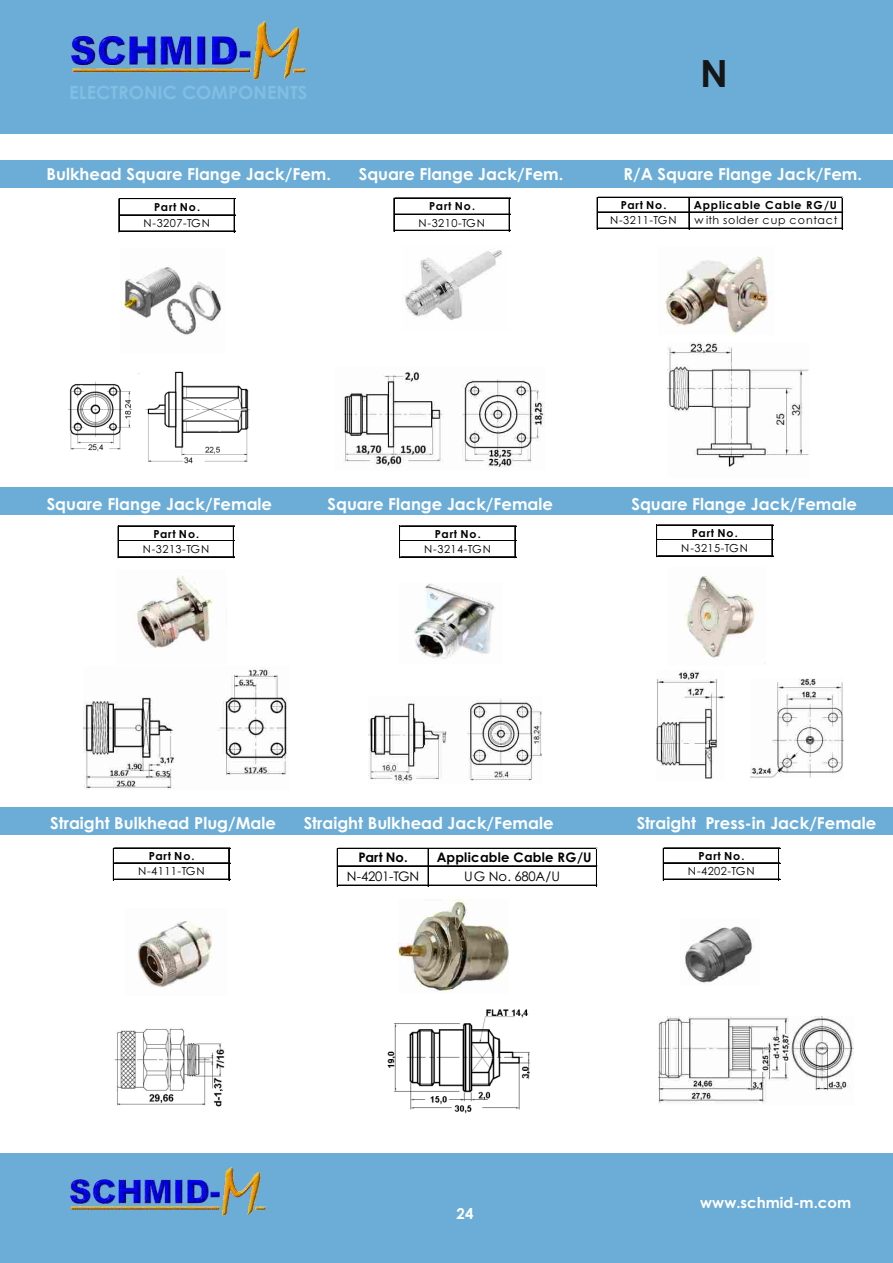
<style>
.page{position:relative;width:893px;height:1263px;background:#fff}
.page>*{position:absolute;margin:0;border:0;box-sizing:border-box;transform-origin:0 0}
.t1{font:700 37.5px "Century Gothic";color:#151616}
.t2{font:700 16.5px "Century Gothic";color:#fff}
.t3{font:700 15px "Century Gothic";color:#fff}
.t4{font:700 13.2px "Century Gothic";letter-spacing:.01em;color:#000}
.t5{font:13.2px "Century Gothic";letter-spacing:-.02em;color:#000}
.t6{font:11.1px "Century Gothic";letter-spacing:.045em;color:#000}
.t7{font:700 11.1px "Century Gothic";letter-spacing:.075em;color:#000}
.t8{font:10.95px "Century Gothic";letter-spacing:.045em;color:#000}
.t9{font:700 10.95px "Century Gothic";letter-spacing:.07em;color:#000}
</style>
<div class="page">
<div style="left:0;top:160px;width:893px;height:28px;background:#6cadd8"></div>
<div style="left:0;top:0;width:893px;height:133px;background:#6cadd8"></div>
<div style="left:0;top:487px;width:893px;height:28px;background:#6cadd8"></div>
<div style="left:0;top:807px;width:893px;height:28px;background:#6cadd8"></div>
<div style="left:0;top:1153px;width:893px;height:110px;background:#6cadd8"></div>
<img style="left:71px;top:1167px;width:194px;height:49px">
<img style="left:121px;top:267px;width:101px;height:68px">
<hr style="left:119px;top:199px;width:1px;height:33px;background:#000">
<hr style="left:234px;top:199px;width:1px;height:33px;background:#000">
<hr style="left:120px;top:198px;width:116px;height:1px;background:#000">
<hr style="left:120px;top:199px;width:116px;height:1px;background:#000">
<hr style="left:120px;top:214px;width:116px;height:1px;background:#000">
<hr style="left:120px;top:215px;width:116px;height:1px;background:#000">
<hr style="left:120px;top:231px;width:116px;height:1px;background:#000">
<hr style="left:394px;top:198px;width:1px;height:34px;background:#000">
<hr style="left:509px;top:199px;width:1px;height:33px;background:#000">
<hr style="left:395px;top:198px;width:116px;height:1px;background:#000">
<hr style="left:395px;top:214px;width:116px;height:1px;background:#000">
<hr style="left:395px;top:230px;width:116px;height:1px;background:#000">
<img style="left:665px;top:256px;width:107px;height:78px">
<hr style="left:598px;top:197px;width:245px;height:1px;background:#000">
<hr style="left:598px;top:212px;width:245px;height:1px;background:#000">
<hr style="left:598px;top:228px;width:245px;height:1px;background:#000">
<hr style="left:597px;top:197px;width:1px;height:32px;background:#000">
<hr style="left:689px;top:198px;width:1px;height:31px;background:#000">
<hr style="left:842px;top:198px;width:1px;height:31px;background:#000">
<img style="left:134px;top:576px;width:79px;height:72px">
<hr style="left:118px;top:526px;width:1px;height:32px;background:#000">
<hr style="left:233px;top:526px;width:1px;height:32px;background:#000">
<hr style="left:119px;top:525px;width:116px;height:1px;background:#000">
<hr style="left:119px;top:526px;width:116px;height:1px;background:#000">
<hr style="left:119px;top:540px;width:116px;height:1px;background:#000">
<hr style="left:119px;top:556px;width:116px;height:1px;background:#000">
<hr style="left:119px;top:557px;width:116px;height:1px;background:#000">
<hr style="left:399px;top:526px;width:1px;height:32px;background:#000">
<hr style="left:515px;top:526px;width:1px;height:32px;background:#000">
<hr style="left:400px;top:525px;width:116px;height:1px;background:#000">
<hr style="left:400px;top:526px;width:116px;height:1px;background:#000">
<hr style="left:400px;top:540px;width:116px;height:1px;background:#000">
<hr style="left:400px;top:556px;width:116px;height:1px;background:#000">
<hr style="left:400px;top:557px;width:116px;height:1px;background:#000">
<img style="left:684px;top:576px;width:81px;height:87px">
<hr style="left:656px;top:525px;width:1px;height:32px;background:#000">
<hr style="left:657px;top:525px;width:1px;height:32px;background:#000">
<hr style="left:772px;top:525px;width:1px;height:32px;background:#000">
<hr style="left:657px;top:524px;width:116px;height:1px;background:#000">
<hr style="left:657px;top:525px;width:116px;height:1px;background:#000">
<hr style="left:657px;top:539px;width:116px;height:1px;background:#000">
<hr style="left:657px;top:555px;width:116px;height:1px;background:#000">
<hr style="left:657px;top:556px;width:116px;height:1px;background:#000">
<img style="left:404px;top:249px;width:98px;height:71px">
<img style="left:413px;top:583px;width:83px;height:76px">
<hr style="left:113px;top:848px;width:1px;height:32px;background:#000">
<hr style="left:228px;top:849px;width:1px;height:31px;background:#000">
<hr style="left:229px;top:849px;width:1px;height:31px;background:#000">
<hr style="left:114px;top:848px;width:116px;height:1px;background:#000">
<hr style="left:114px;top:862px;width:116px;height:1px;background:#000">
<hr style="left:114px;top:863px;width:116px;height:1px;background:#000">
<hr style="left:114px;top:879px;width:116px;height:1px;background:#000">
<img style="left:137px;top:921px;width:75px;height:67px">
<hr style="left:338px;top:848px;width:259px;height:1px;background:#000">
<hr style="left:338px;top:865px;width:259px;height:1px;background:#000">
<hr style="left:338px;top:866px;width:259px;height:1px;background:#000">
<hr style="left:338px;top:885px;width:259px;height:1px;background:#000">
<hr style="left:337px;top:848px;width:1px;height:39px;background:#000">
<hr style="left:428px;top:849px;width:1px;height:38px;background:#000">
<hr style="left:596px;top:849px;width:1px;height:38px;background:#000">
<hr style="left:663px;top:848px;width:1px;height:32px;background:#000">
<hr style="left:778px;top:848px;width:1px;height:32px;background:#000">
<hr style="left:664px;top:847px;width:116px;height:1px;background:#000">
<hr style="left:664px;top:848px;width:116px;height:1px;background:#000">
<hr style="left:664px;top:862px;width:116px;height:1px;background:#000">
<hr style="left:664px;top:863px;width:116px;height:1px;background:#000">
<hr style="left:664px;top:879px;width:116px;height:1px;background:#000">
<img style="left:685px;top:926px;width:69px;height:58px">
<img style="left:659px;top:1016px;width:194px;height:87px">
<img style="left:114px;top:1028px;width:111px;height:78px">
<img style="left:668px;top:343px;width:141px;height:124px">
<img style="left:399px;top:899px;width:109px;height:93px">
<img style="left:68px;top:371px;width:182px;height:93px">
<img style="left:368px;top:698px;width:174px;height:86px">
<img style="left:343px;top:371px;width:201px;height:97px">
<img style="left:84px;top:669px;width:204px;height:120px">
<img style="left:387px;top:1009px;width:143px;height:104px">
<img style="left:657px;top:670px;width:67px;height:109px">
<img style="left:751px;top:678px;width:93px;height:100px">
<h1 class="t1" style="left:700px;top:59px;width:83px">SMA</h1>
<h1 class="t1" style="left:700px;top:59px;width:29px">N</h1>
<p class="t2" style="left:47px;top:168px;width:286px">Bulkhead Square Flange Jack/Fem.</p>
<p class="t2" style="left:359px;top:168px;width:206px">Square Flange Jack/Fem.</p>
<p class="t2" style="left:623px;top:168px;width:240px">R/A Square Flange Jack/Fem.</p>
<p class="t9" style="left:154px;top:203px;width:47px">Part No.</p>
<p class="t8" style="left:143px;top:219px;width:68px">N-3207-TGN</p>
<p class="t7" style="left:621px;top:201px;width:47px">Part No.</p>
<p class="t7" style="left:694px;top:201px;width:145px">Applicable Cable RG/U</p>
<p class="t6" style="left:610px;top:216px;width:68px">N-3211-TGN</p>
<p class="t6" style="left:695px;top:216px;width:145px">w ith solder cup contact</p>
<p class="t9" style="left:429px;top:202px;width:47px">Part No.</p>
<p class="t8" style="left:418px;top:218px;width:68px">N-3210-TGN</p>
<p class="t3" style="left:79px;top:496px;width:204px">PCB Mount Plug Receptacle</p>
<p class="t2" style="left:47px;top:498px;width:227px">Square Flange Jack/Female</p>
<p class="t2" style="left:328px;top:498px;width:227px">Square Flange Jack/Female</p>
<p class="t2" style="left:631px;top:498px;width:227px">Square Flange Jack/Female</p>
<p class="t7" style="left:153px;top:529px;width:47px">Part No.</p>
<p class="t6" style="left:143px;top:545px;width:68px">N-3213-TGN</p>
<p class="t7" style="left:435px;top:529px;width:47px">Part No.</p>
<p class="t6" style="left:424px;top:545px;width:68px">N-3214-TGN</p>
<p class="t9" style="left:692px;top:528px;width:47px">Part No.</p>
<p class="t8" style="left:681px;top:544px;width:68px">N-3215-TGN</p>
<p class="t2" style="left:50px;top:817px;width:227px">Straight Bulkhead Plug/Male</p>
<p class="t2" style="left:304px;top:817px;width:251px">Straight Bulkhead Jack/Female</p>
<p class="t2" style="left:637px;top:817px;width:241px">Straight Press-in Jack/Female</p>
<p class="t7" style="left:149px;top:851px;width:47px">Part No.</p>
<p class="t6" style="left:138px;top:867px;width:68px">N-4111-TGN</p>
<p class="t4" style="left:358px;top:852px;width:51px">Part No.</p>
<p class="t4" style="left:437px;top:852px;width:156px">Applicable Cable RG/U</p>
<p class="t5" style="left:347px;top:871px;width:74px">N-4201-TGN</p>
<p class="t5" style="left:464px;top:871px;width:97px">UG No. 680A/U</p>
<p class="t7" style="left:699px;top:851px;width:47px">Part No.</p>
<p class="t6" style="left:688px;top:867px;width:68px">N-4202-TGN</p>
<p class="t3" style="left:457px;top:1208px;width:18px">24</p>
<p class="t3" style="left:700px;top:1197px;width:152px">www.schmid-m.com</p>
</div>
